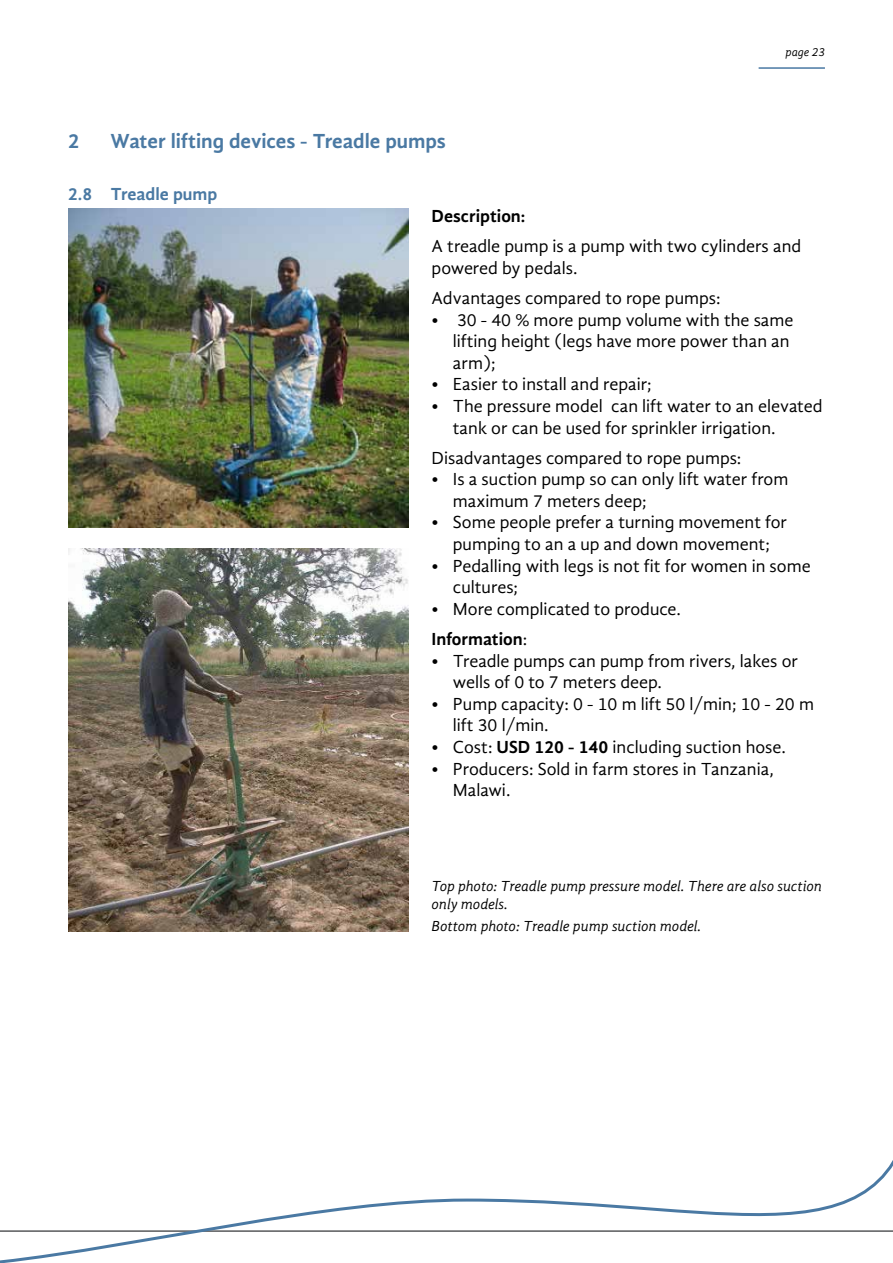
<style>
.page{position:relative;width:893px;height:1263px;background:#fff}
.page>*{position:absolute;margin:0;border:0;box-sizing:border-box;transform-origin:0 0}
.t1{font:700 21px "Gandhi Sans";color:#4a79a3}
.t2{font:18px/21.6px "Gandhi Sans";color:#000}
.t3{font:700 18px "Gandhi Sans";color:#4a79a3}
.t4{font:700 18px "Gandhi Sans";color:#000}
.t5{font:italic 15px/18px "Gandhi Sans";letter-spacing:-.005em;color:#000}
.t6{font:italic 12px "Gandhi Sans";letter-spacing:-.005em;color:#000}
.s1{font-weight:700}
</style>
<div class="page">
<hr style="left:759px;top:67px;width:66px;height:2px;background:#4a79a3">
<svg style="left:0;top:1160px;width:893px;height:103px"></svg>
<img style="left:68px;top:549px;width:340px;height:382px">
<img style="left:68px;top:208px;width:340px;height:319px">
<p class="t6" style="left:785px;top:46px;width:41px">page 23</p>
<p class="t1" style="left:68px;top:129px;width:13px">2</p>
<p class="t1" style="left:111px;top:129px;width:337px">Water lifting devices - Treadle pumps</p>
<p class="t3" style="left:68px;top:183px;width:151px">2.8 Treadle pump</p>
<p class="t4" style="left:432px;top:206px;width:95px">Description:</p>
<p class="t2" style="left:432px;top:235px;width:371px">A treadle pump is a pump with two cylinders and powered by pedals.</p>
<p class="t2" style="left:432px;top:287px;width:291px">Advantages compared to rope pumps:</p>
<p class="t2" style="left:453px;top:309px;width:342px;text-indent:-21px">• 30 - 40 % more pump volume with the same lifting height (legs have more power than an arm);</p>
<p class="t2" style="left:432px;top:373px;width:222px">• Easier to install and repair;</p>
<p class="t2" style="left:453px;top:395px;width:371px;text-indent:-21px">• The pressure model can lift water to an elevated tank or can be used for sprinkler irrigation.</p>
<p class="t2" style="left:432px;top:447px;width:311px">Disadvantages compared to rope pumps:</p>
<p class="t2" style="left:453px;top:468px;width:337px;text-indent:-21px">• Is a suction pump so can only lift water from maximum 7 meters deep;</p>
<p class="t2" style="left:432px;top:512px;width:357px;text-align:center">• Some people prefer a turning movement for pumping to an a up and down movement;</p>
<p class="t2" style="left:453px;top:555px;width:359px;text-indent:-21px">• Pedalling with legs is not fit for women in some cultures;</p>
<p class="t2" style="left:432px;top:594px;width:251px;line-height:30.2px">• More complicated to produce.<br><span class="s1">Information</span>:</p>
<p class="t2" style="left:453px;top:650px;width:347px;text-indent:-21px">• Treadle pumps can pump from rivers, lakes or wells of 0 to 7 meters deep.</p>
<p class="t2" style="left:453px;top:693px;width:363px;text-indent:-21px">• Pump capacity: 0 - 10 m lift 50 l/min; 10 - 20 m lift 30 l/min.</p>
<p class="t2" style="left:432px;top:736px;width:356px">• Cost: <span class="s1">USD 120 - 140</span> including suction hose.</p>
<p class="t2" style="left:453px;top:758px;width:323px;text-indent:-21px">• Producers: Sold in farm stores in Tanzania,<br>Malawi.</p>
<p class="t5" style="left:432px;top:877px;width:392px">Top photo: Treadle pump pressure model. There are also suction only models.</p>
<p class="t5" style="left:432px;top:917px;width:271px">Bottom photo: Treadle pump suction model.</p>
</div>
